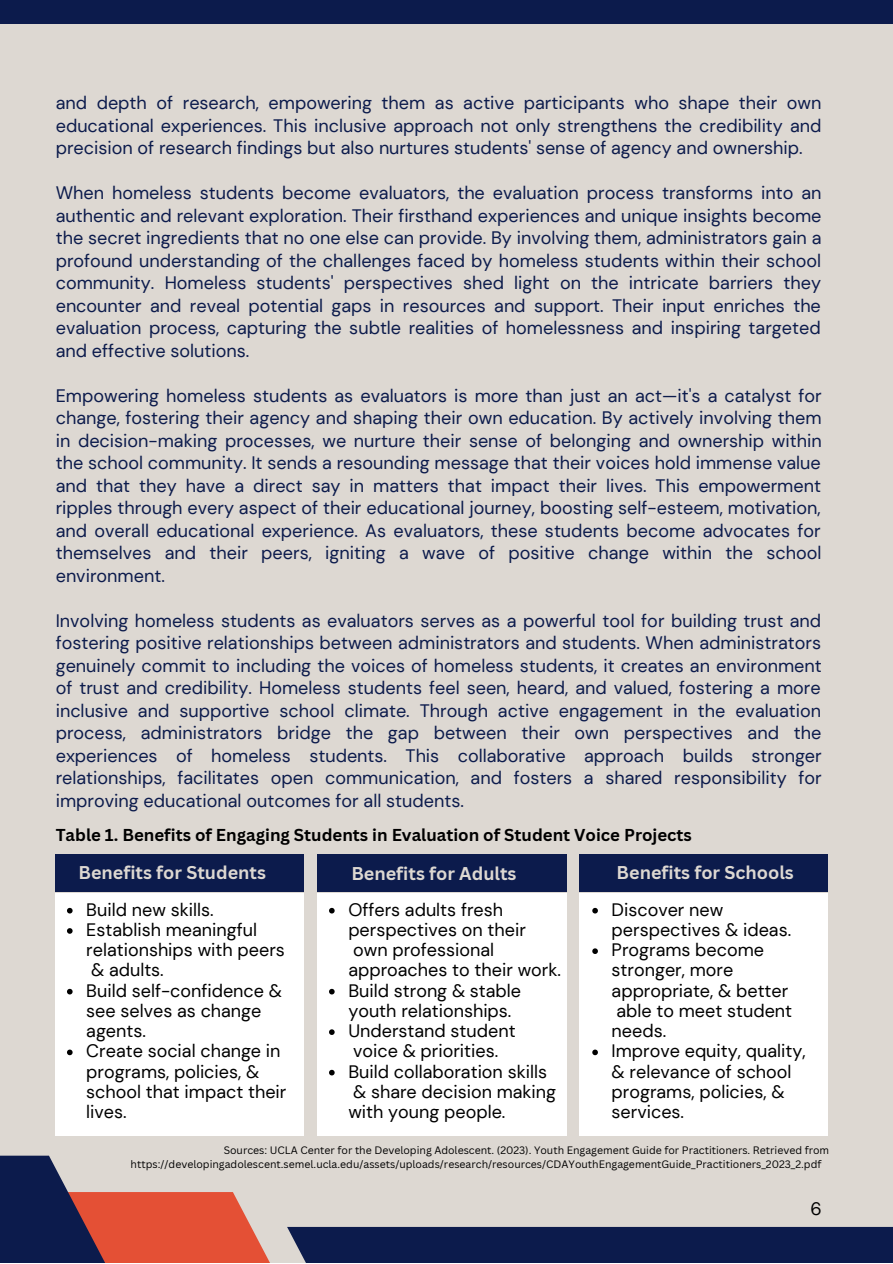
<style>
.page{position:relative;width:893px;height:1264px;background:#fff}
.page>*{position:absolute;margin:0;border:0;box-sizing:border-box;transform-origin:0 0}
.t1{font:18px/22.5px "DM Sans";color:#0c1b4c;text-align:justify}
.t2{font:18px/20.2px "DM Sans";color:#000}
.t3{font:700 18px "Canva Sans";color:#ddd8d2}
.t4{font:700 16.8px "Canva Sans";color:#000}
.t5{font:10.5px/14px "Canva Sans";color:#000}
</style>
<div class="page">
<div style="left:0;top:0;width:892px;height:1262px;background:#ddd8d2"></div>
<div style="left:0;top:0;width:892px;height:24px;background:#0c1b4c"></div>
<svg style="left:0;top:1155px;width:892px;height:107px"></svg>
<div style="left:56px;top:854px;width:248px;height:37px;background:#0c1b4c"></div>
<div style="left:317px;top:854px;width:249px;height:37px;background:#0c1b4c"></div>
<div style="left:579px;top:854px;width:248px;height:37px;background:#0c1b4c"></div>
<div style="left:56px;top:892px;width:248px;height:243px;background:#fff"></div>
<div style="left:317px;top:893px;width:249px;height:242px;background:#fff"></div>
<div style="left:579px;top:892px;width:248px;height:243px;background:#fff"></div>
<svg style="left:67px;top:907px;width:6px;height:6px"></svg>
<svg style="left:67px;top:928px;width:6px;height:5px"></svg>
<svg style="left:67px;top:988px;width:6px;height:6px"></svg>
<svg style="left:67px;top:1049px;width:6px;height:6px"></svg>
<svg style="left:329px;top:907px;width:5px;height:6px"></svg>
<svg style="left:329px;top:988px;width:5px;height:6px"></svg>
<svg style="left:329px;top:1029px;width:5px;height:5px"></svg>
<svg style="left:329px;top:1069px;width:5px;height:6px"></svg>
<svg style="left:592px;top:907px;width:6px;height:6px"></svg>
<svg style="left:592px;top:948px;width:6px;height:6px"></svg>
<svg style="left:592px;top:1049px;width:6px;height:6px"></svg>
<p class="t1" style="left:56px;top:92px;width:767px">and depth of research, empowering them as active participants who shape their own educational experiences. This inclusive approach not only strengthens the credibility and precision of research findings but also nurtures students' sense of agency and ownership.</p>
<p class="t1" style="left:56px;top:182px;width:767px">When homeless students become evaluators, the evaluation process transforms into an authentic and relevant exploration. Their firsthand experiences and unique insights become the secret ingredients that no one else can provide. By involving them, administrators gain a profound understanding of the challenges faced by homeless students within their school community. Homeless students' perspectives shed light on the intricate barriers they encounter and reveal potential gaps in resources and support. Their input enriches the evaluation process, capturing the subtle realities of homelessness and inspiring targeted and effective solutions.</p>
<p class="t1" style="left:56px;top:384px;width:767px">Empowering homeless students as evaluators is more than just an act—it's a catalyst for change, fostering their agency and shaping their own education. By actively involving them in decision-making processes, we nurture their sense of belonging and ownership within the school community. It sends a resounding message that their voices hold immense value and that they have a direct say in matters that impact their lives. This empowerment ripples through every aspect of their educational journey, boosting self-esteem, motivation, and overall educational experience. As evaluators, these students become advocates for themselves and their peers, igniting a wave of positive change within the school environment.</p>
<p class="t1" style="left:56px;top:609px;width:767px">Involving homeless students as evaluators serves as a powerful tool for building trust and fostering positive relationships between administrators and students. When administrators genuinely commit to including the voices of homeless students, it creates an environment of trust and credibility. Homeless students feel seen, heard, and valued, fostering a more inclusive and supportive school climate. Through active engagement in the evaluation process, administrators bridge the gap between their own perspectives and the experiences of homeless students. This collaborative approach builds stronger relationships, facilitates open communication, and fosters a shared responsibility for improving educational outcomes for all students.</p>
<p class="t4" style="left:56px;top:822px;width:637px">Table 1. Benefits of Engaging Students in Evaluation of Student Voice Projects</p>
<p class="t3" style="left:78px;top:860px;width:189px">Benefits for Students</p>
<p class="t3" style="left:351px;top:860px;width:167px">Benefits for Adults</p>
<p class="t3" style="left:616px;top:859px;width:179px">Benefits for Schools</p>
<p class="t2" style="left:86px;top:899px;width:129px">Build new skills.</p>
<p class="t2" style="left:86px;top:919px;width:200px">Establish meaningful relationships with peers &amp; adults.</p>
<p class="t2" style="left:86px;top:980px;width:197px">Build self-confidence &amp; see selves as change agents.</p>
<p class="t2" style="left:86px;top:1041px;width:201px">Create social change in programs, policies, &amp; school that impact their lives.</p>
<p class="t2" style="left:611px;top:899px;width:181px">Discover new perspectives &amp; ideas.</p>
<p class="t2" style="left:611px;top:940px;width:182px">Programs become stronger, more appropriate, &amp; better able to meet student needs.</p>
<p class="t2" style="left:611px;top:1041px;width:195px">Improve equity, quality, &amp; relevance of school programs, policies, &amp; services.</p>
<p class="t5" style="left:131px;top:1143px;width:700px;text-indent:93px">Sources: UCLA Center for the Developing Adolescent. (2023). Youth Engagement Guide for Practitioners. Retrieved from https://developingadolescent.semel.ucla.edu/assets/uploads/research/resources/CDAYouthEngagementGuide_Practitioners_2023_2.pdf</p>
<p class="t2" style="left:810px;top:1198px;width:13px">6</p>
<p class="t2" style="left:348px;top:899px;width:214px">Offers adults fresh perspectives on their own professional approaches to their work.</p>
<p class="t2" style="left:348px;top:980px;width:174px">Build strong &amp; stable youth relationships.</p>
<p class="t2" style="left:348px;top:1020px;width:169px">Understand student voice &amp; priorities.</p>
<p class="t2" style="left:348px;top:1061px;width:209px">Build collaboration skills &amp; share decision making with young people.</p>
</div>
